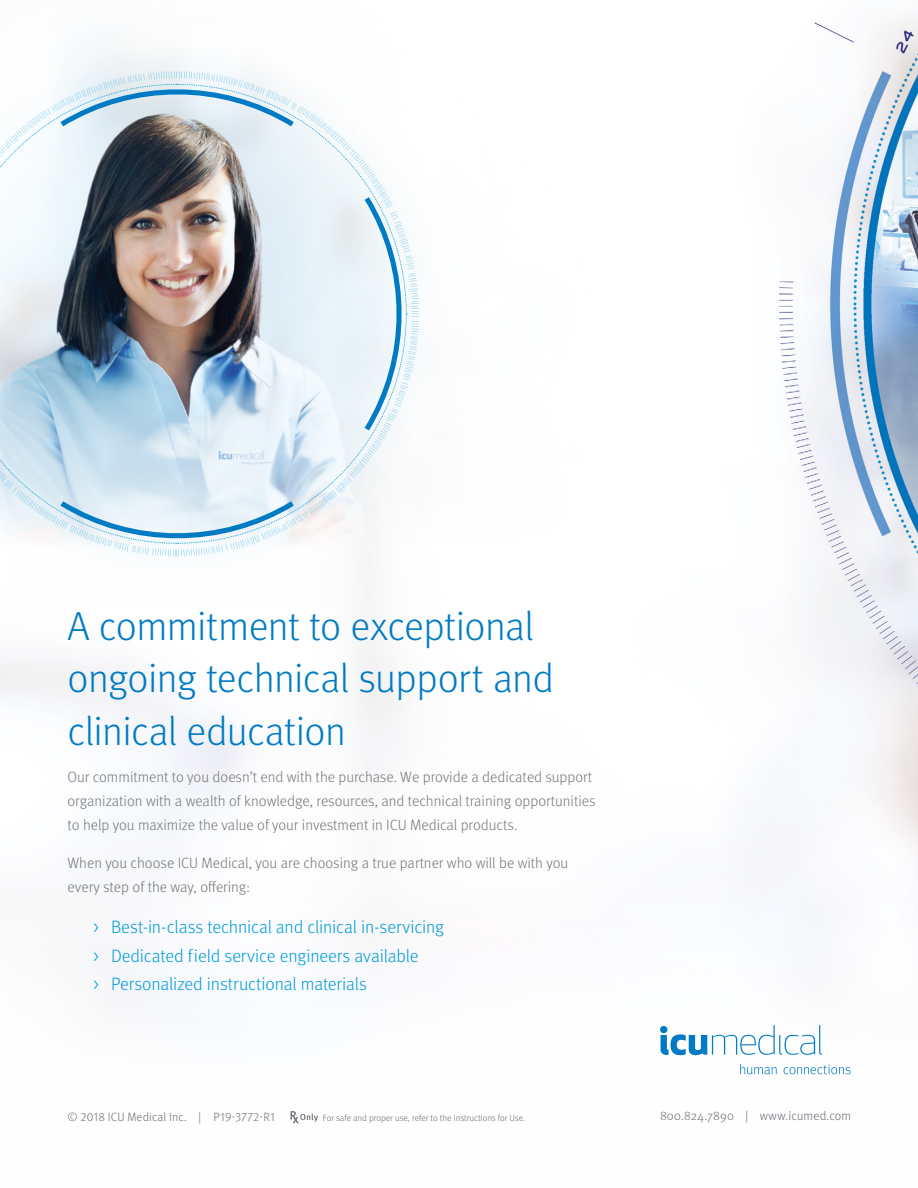
<style>
.page{position:relative;width:918px;height:1188px;background:#fff}
.page>*{position:absolute;margin:0;border:0;box-sizing:border-box;transform-origin:0 0}
.t1{font:300 40.5px/52.5px "Meta OT";letter-spacing:-.015em;color:#007bc3}
.t2{font:300 18px/28.5px "Meta OT";letter-spacing:-.005em;color:#009bda}
.t3{font:300 15px/24px "Meta OT";color:#76777a}
.t4{font:300 12.45px "Meta OT";letter-spacing:.015em;color:#696b73}
.t5{font:300 12px "Meta OT";letter-spacing:.01em;color:#696b73}
.t6{font:300 9px "Meta OT";color:#696b73}
</style>
<div class="page">
<img style="left:0;top:19px;width:918px;height:1105px">
<img style="left:0;top:19px;width:663px;height:590px">
<img style="left:0;top:71px;width:419px;height:485px">
<svg style="left:291px;top:1111px;width:27px;height:12px"></svg>
<svg style="left:661px;top:1025px;width:161px;height:30px"></svg>
<div style="left:660px;top:1026px;width:7px;height:7px;background:#007bc3;border-radius:50%"></div>
<svg style="left:740px;top:1064px;width:37px;height:10px"></svg>
<svg style="left:784px;top:1064px;width:66px;height:10px"></svg>
<p class="t1" style="left:68px;top:600px;width:488px">A commitment to exceptional ongoing technical support and clinical education</p>
<p class="t3" style="left:68px;top:766px;width:530px">Our commitment to you doesn’t end with the purchase. We provide a dedicated support organization with a wealth of knowledge, resources, and technical training opportunities to help you maximize the value of your investment in ICU Medical products.</p>
<p class="t3" style="left:68px;top:851px;width:502px">When you choose ICU Medical, you are choosing a true partner who will be with you every step of the way, offering:</p>
<p class="t2" style="left:93px;top:913px;width:352px">&gt; Best-in-class technical and clinical in-servicing &gt; Dedicated field service engineers available<br>&gt; Personalized instructional materials</p>
<p class="t5" style="left:68px;top:1110px;width:210px">© 2018 ICU Medical Inc. | P19-3772-R1</p>
<p class="t6" style="left:323px;top:1112px;width:204px">For safe and proper use, refer to the Instructions for Use.</p>
<p class="t4" style="left:660px;top:1109px;width:193px">800.824.7890 | www.icumed.com</p>
</div>
